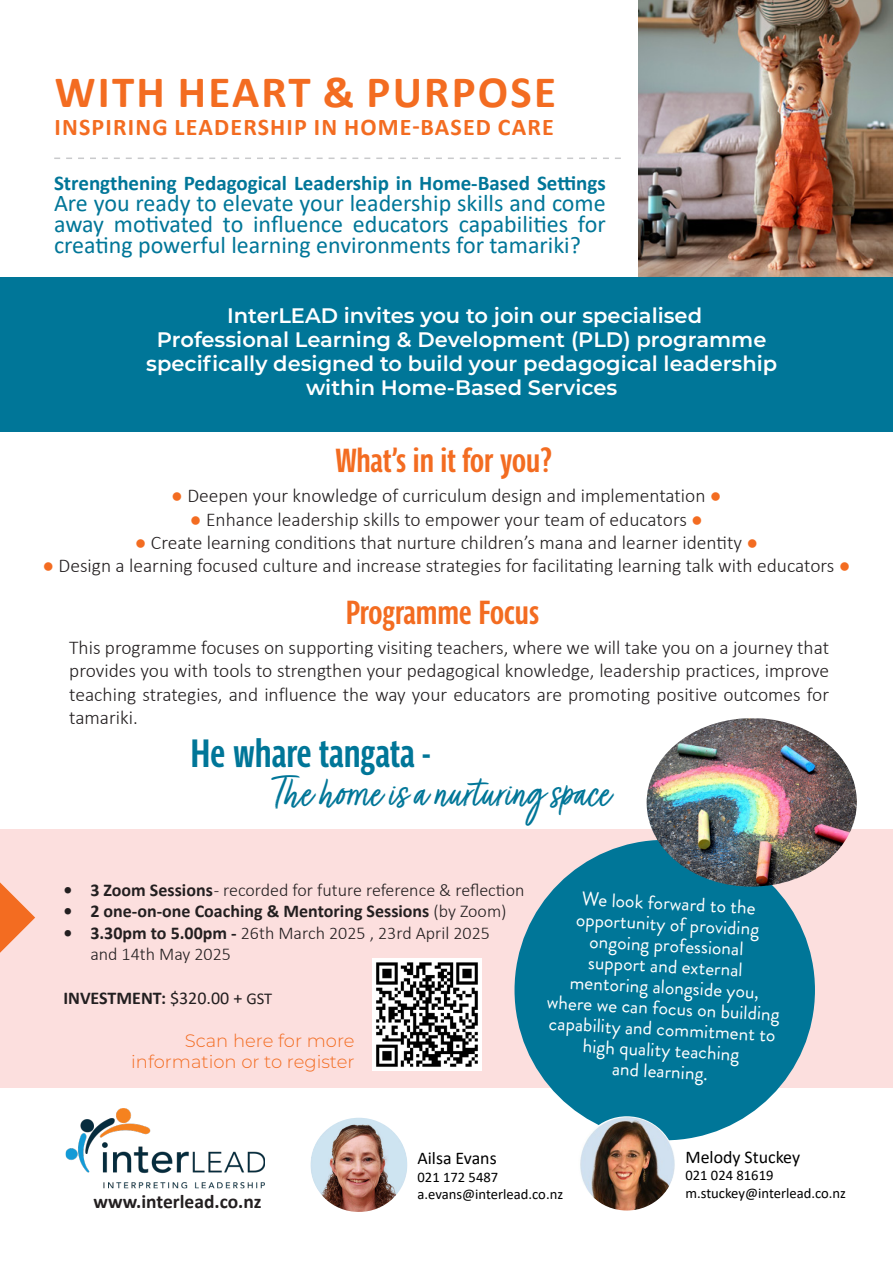
<style>
.page{position:relative;width:893px;height:1263px;background:#fff}
.page>*{position:absolute;margin:0;border:0;box-sizing:border-box;transform-origin:0 0}
.t1{font:49.5px "Turbinado Light Pro";color:#007698}
.t2{font:700 45px "Calibri";letter-spacing:.05em;color:#f36c21}
.t3{font:700 39px "Parisine Std Comp Gris";color:#007698}
.t4{font:700 33px "Parisine Std Comp Gris";color:#f36c21}
.t5{font:24px/21px "Calibri";color:#007698;text-align:justify}
.t6{font:700 24px "Calibri";letter-spacing:.05em;color:#f36c21}
.t7{font:600 21px/24px "Montserrat";color:#fff;text-align:center}
.t8{font:700 21px "Calibri";color:#007698}
.t9{font:300 19.5px/23.4px "Calibri";color:#231f20;text-align:justify}
.t10{font:19.5px/21px "Brandon Grotesque";color:#fff;text-align:center}
.t11{font:700 19.5px "Calibri";color:#231f20}
.t12{font:300 18px/21.6px "Calibri";color:#231f20}
.t13{font:700 18px "Calibri";color:#231f20}
.t14{font:300 18px/21.6px "Montserrat";color:#f36c21;text-align:right}
.t15{font:17.85px "Calibri";color:#000}
.t16{font:14.55px/17.5px "Calibri";color:#000}
.s1{color:#f36c21}
.s2{font-weight:700}
.s3{font-weight:300}
.s4{font-weight:400}
.s5{font-weight:400;font-size:16.5px}
</style>
<div class="page">
<div style="left:0;top:829px;width:893px;height:259px;background:#fcdfde"></div>
<svg style="left:0;top:882px;width:35px;height:71px"></svg>
<img style="left:66px;top:1108px;width:198px;height:80px">
<svg style="left:54px;top:158px;width:567px;height:1px"></svg>
<img style="left:639px;top:0;width:254px;height:277px">
<div style="left:0;top:277px;width:893px;height:155px;background:#007698"></div>
<div style="left:515px;top:841px;width:299px;height:298px;background:#007698;border-radius:50%"></div>
<img style="left:580px;top:1116px;width:95px;height:94px">
<img style="left:646px;top:718px;width:211px;height:169px">
<img style="left:372px;top:958px;width:109px;height:113px">
<img style="left:310px;top:1118px;width:97px;height:94px">
<h2 class="t2" style="left:55px;top:60px;width:503px">WITH HEART &amp; PURPOSE</h2>
<p class="t6" style="left:54px;top:110px;width:501px">INSPIRING LEADERSHIP IN HOME-BASED CARE</p>
<p class="t8" style="left:54px;top:168px;width:553px">Strengthening Pedagogical Leadership in Home-Based Settings</p>
<p class="t5" style="left:54px;top:192px;width:553px">Are you ready to elevate your leadership skills and come away motivated to influence educators capabilities for creating powerful learning environments for tamariki?</p>
<p class="t7" style="left:146px;top:302px;width:632px">InterLEAD invites you to join our specialised<br>Professional Learning &amp; Development (PLD) programme specifically designed to build your pedagogical leadership within Home-Based Services</p>
<h3 class="t4" style="left:335px;top:441px;width:218px">What’s in it for you?</h3>
<p class="t9" style="left:171px;top:484px;width:552px"><span class="s1">●</span> Deepen your knowledge of curriculum design and implementation <span class="s1">●</span></p>
<p class="t9" style="left:190px;top:507px;width:515px"><span class="s1">●</span> Enhance leadership skills to empower your team of educators <span class="s1">●</span></p>
<p class="t9" style="left:135px;top:530px;width:625px"><span class="s1">●</span> Create learning conditions that nurture children’s mana and learner identity <span class="s1">●</span></p>
<p class="t9" style="left:42px;top:554px;width:810px"><span class="s1">●</span> Design a learning focused culture and increase strategies for facilitating learning talk with educators <span class="s1">●</span></p>
<h3 class="t4" style="left:346px;top:593px;width:195px">Programme Focus</h3>
<p class="t9" style="left:69px;top:635px;width:761px">This programme focuses on supporting visiting teachers, where we will take you on a journey that provides you with tools to strengthen your pedagogical knowledge, leadership practices, improve teaching strategies, and influence the way your educators are promoting positive outcomes for tamariki.</p>
<h3 class="t3" style="left:190px;top:731px;width:241px">He whare tangata -</h3>
<h1 class="t1" style="left:273px;top:766px;width:338px">The home is a nurturing space</h1>
<p class="t12" style="left:63px;top:879px;width:463px"><span class="s2">• 3 Zoom Sessions</span> - recorded for future reference &amp; reflection</p>
<p class="t13" style="left:63px;top:898px;width:445px">• 2 one-on-one Coaching &amp; Mentoring Sessions <span class="s3">(by Zoom)</span></p>
<p class="t12" style="left:90px;top:922px;width:401px;text-indent:-27px"><span class="s2">• 3.30pm to 5.00pm -</span> 26th March 2025 , 23rd April 2025 and 14th May 2025</p>
<p class="t13" style="left:63px;top:985px;width:211px">INVESTMENT: <span class="s4">$320.00 +</span> <span class="s5">GST</span></p>
<p class="t14" style="left:131px;top:1029px;width:225px">Scan here for more information or to register</p>
<p class="t10" style="left:553px;top:887px;width:235px;rotate:3deg">We look forward to the opportunity of providing ongoing professional<br>support and external mentoring alongside you, where we can focus on building capability and commitment to high quality teaching<br>and learning.</p>
<p class="t11" style="left:94px;top:1188px;width:170px">www.interlead.co.nz</p>
<p class="t15" style="left:417px;top:1146px;width:81px">Ailsa Evans</p>
<p class="t16" style="left:417px;top:1168px;width:147px">021 172 5487 a.evans@interlead.co.nz</p>
<p class="t15" style="left:685px;top:1144px;width:116px">Melody Stuckey</p>
<p class="t16" style="left:685px;top:1166px;width:162px">021 024 81619 m.stuckey@interlead.co.nz</p>
</div>
